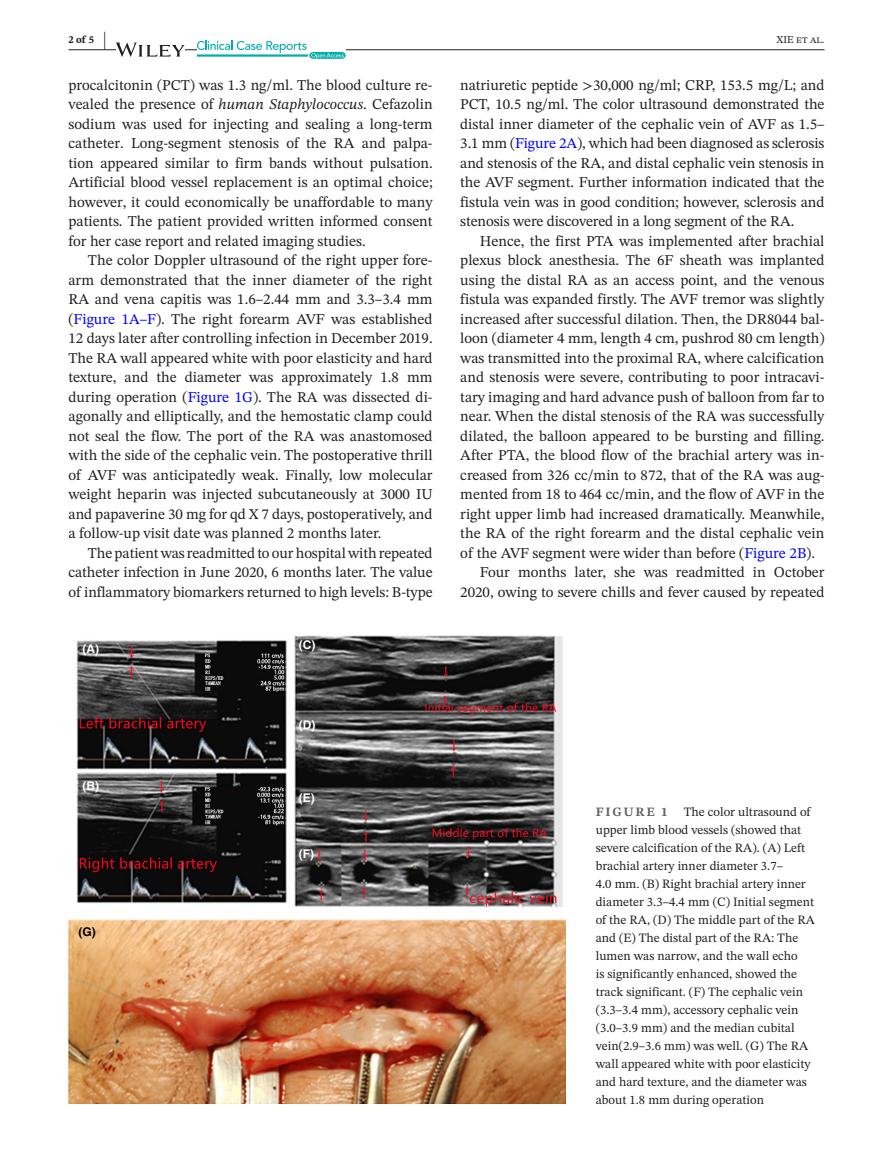
<style>
.page{position:relative;width:893px;height:1174px;background:#fff}
.page>*{position:absolute;margin:0;border:0;box-sizing:border-box;transform-origin:0 0}
.t1{font:15px/19.5px "STIX Two Text";color:#231f20;text-align:justify}
.t2{font:12.75px/18px "STIX Two Text";color:#231f20}
.t3{font:700 12.75px "STIX Two Text";letter-spacing:.14em;color:#636366}
.t4{font:700 12px "Helvetica";color:#fff}
.t5{font:700 12px "Helvetica";color:#000}
.t6{font:10.5px "STIX Two Text";color:#231f20}
.t7{font:700 10.5px "STIX Two Text";color:#231f20}
.s1{font-size:21px}
.s2{font-style:italic}
.s3{color:#00f}
</style>
<div class="page">
<hr style="left:68px;top:49px;width:756px;height:1px;background:#231f20">
<svg style="left:116px;top:43px;width:69px;height:14px"></svg>
<svg style="left:197px;top:41px;width:149px;height:18px"></svg>
<img style="left:68px;top:635px;width:498px;height:469px">
<p class="t7" style="left:68px;top:32px;width:39px">2 of 5 <span class="s1">|</span></p>
<p class="t6" style="left:776px;top:32px;width:49px">XIE et al.</p>
<p class="t1" style="left:68px;top:75px;width:366px">procalcitonin (PCT) was 1.3 ng/ml. The blood culture re&shy;vealed the presence of <span class="s2">human Staphylococcus</span>. Cefazolin sodium was used for injecting and sealing a long-term catheter. Long-segment stenosis of the RA and palpa&shy;tion appeared similar to firm bands without pulsation.<br>Artificial blood vessel replacement is an optimal choice; however, it could economically be unaffordable to many patients. The patient provided written informed consent for her case report and related imaging studies.</p>
<p class="t1" style="left:68px;top:250px;width:366px;text-indent:20px">The color Doppler ultrasound of the right upper fore&shy;arm demonstrated that the inner diameter of the right RA and vena capitis was 1.6–2.44 mm and 3.3–3.4 mm (<span class="s3">Figure 1A–F</span>). The right forearm AVF was established 12 days later after controlling infection in December 2019.<br>The RA wall appeared white with poor elasticity and hard texture, and the diameter was approximately 1.8 mm during operation (<span class="s3">Figure 1G</span>). The RA was dissected di&shy;agonally and elliptically, and the hemostatic clamp could not seal the flow. The port of the RA was anastomosed with the side of the cephalic vein. The postoperative thrill of AVF was anticipatedly weak. Finally, low molecular weight heparin was injected subcutaneously at 3000 IU and papaverine 30 mg for qd X 7 days, postoperatively, and a follow-up visit date was planned 2 months later.</p>
<p class="t1" style="left:68px;top:543px;width:366px;text-indent:20px">The patient was readmitted to our hospital with repeated catheter infection in June 2020, 6 months later. The value of inflammatory biomarkers returned to high levels: B-type</p>
<p class="t1" style="left:460px;top:75px;width:366px">natriuretic peptide &gt;30,000 ng/ml; CRP, 153.5 mg/L; and PCT, 10.5 ng/ml. The color ultrasound demonstrated the distal inner diameter of the cephalic vein of AVF as 1.5– 3.1 mm (<span class="s3">Figure 2A</span>), which had been diagnosed as sclerosis and stenosis of the RA, and distal cephalic vein stenosis in the AVF segment. Further information indicated that the fistula vein was in good condition; however, sclerosis and stenosis were discovered in a long segment of the RA.</p>
<p class="t1" style="left:480px;top:231px;width:346px">Hence, the first PTA was implemented after brachial</p>
<p class="t1" style="left:460px;top:250px;width:366px">plexus block anesthesia. The 6F sheath was implanted</p>
<p class="t1" style="left:460px;top:270px;width:366px">using the distal RA as an access point, and the venous</p>
<p class="t1" style="left:460px;top:289px;width:366px">fistula was expanded firstly. The AVF tremor was slightly</p>
<p class="t1" style="left:460px;top:309px;width:366px">increased after successful dilation. Then, the DR8044 bal-</p>
<p class="t1" style="left:460px;top:328px;width:366px">loon (diameter 4 mm, length 4 cm, pushrod 80 cm length)</p>
<p class="t1" style="left:460px;top:348px;width:366px">was transmitted into the proximal RA, where calcification</p>
<p class="t1" style="left:460px;top:367px;width:366px">and stenosis were severe, contributing to poor intracavi-</p>
<p class="t1" style="left:460px;top:387px;width:366px">tary imaging and hard advance push of balloon from far to</p>
<p class="t1" style="left:460px;top:406px;width:366px">near. When the distal stenosis of the RA was successfully</p>
<p class="t1" style="left:460px;top:426px;width:366px">dilated, the balloon appeared to be bursting and filling.</p>
<p class="t1" style="left:460px;top:445px;width:366px">After PTA, the blood flow of the brachial artery was in-</p>
<p class="t1" style="left:460px;top:465px;width:366px">creased from 326 cc/min to 872, that of the RA was aug-</p>
<p class="t1" style="left:460px;top:484px;width:366px">mented from 18 to 464 cc/min, and the flow of AVF in the</p>
<p class="t1" style="left:460px;top:504px;width:366px">right upper limb had increased dramatically. Meanwhile,</p>
<p class="t1" style="left:460px;top:523px;width:366px">the RA of the right forearm and the distal cephalic vein</p>
<p class="t1" style="left:460px;top:543px;width:356px">of the AVF segment were wider than before (<span class="s3">Figure 2B</span>).</p>
<p class="t1" style="left:480px;top:562px;width:346px">Four months later, she was readmitted in October</p>
<p class="t1" style="left:460px;top:582px;width:366px">2020, owing to severe chills and fever caused by repeated</p>
<p class="t4" style="left:82px;top:641px;width:18px">(A)</p>
<p class="t4" style="left:299px;top:637px;width:18px">(C)</p>
<p class="t4" style="left:82px;top:778px;width:18px">(B)</p>
<p class="t5" style="left:79px;top:924px;width:19px">(G)</p>
<p class="t4" style="left:299px;top:717px;width:18px">(D)</p>
<p class="t4" style="left:299px;top:790px;width:17px">(E)</p>
<p class="t4" style="left:299px;top:846px;width:17px">(F)</p>
<p class="t2" style="left:596px;top:802px;width:221px;text-indent:88px">The color ultrasound of upper limb blood vessels (showed that severe calcification of the RA). (A) Left brachial artery inner diameter 3.7–<br>4.0 mm. (B) Right brachial artery inner diameter 3.3–4.4 mm (C) Initial segment of the RA, (D) The middle part of the RA and (E) The distal part of the RA: The lumen was narrow, and the wall echo<br>is significantly enhanced, showed the track significant. (F) The cephalic vein (3.3–3.4 mm), accessory cephalic vein (3.0–3.9 mm) and the median cubital vein(2.9–3.6 mm) was well. (G) The RA wall appeared white with poor elasticity and hard texture, and the diameter was about 1.8 mm during operation</p>
<p class="t3" style="left:596px;top:802px;width:73px">FIGURE 1</p>
</div>
